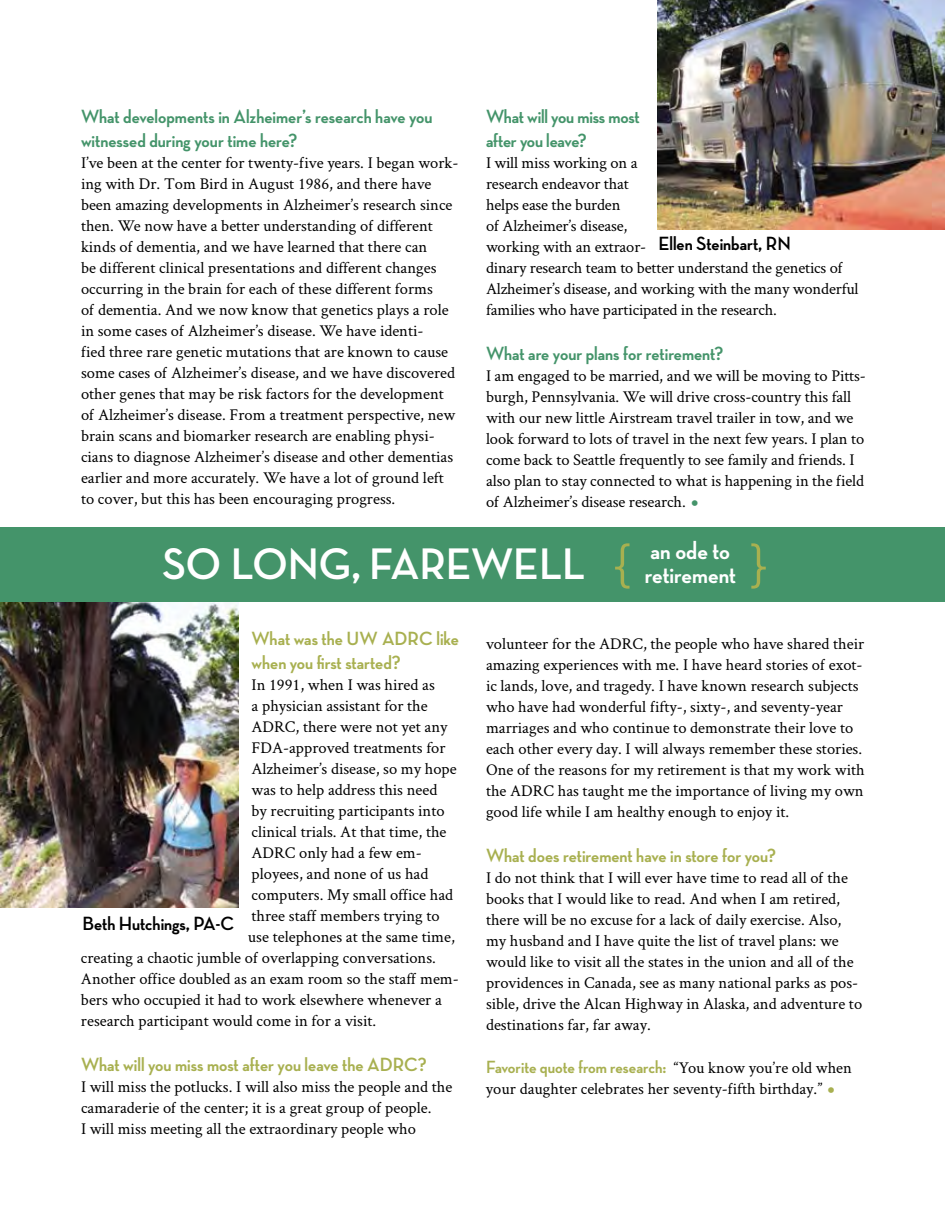
<style>
.page{position:relative;width:945px;height:1215px;background:#fff}
.page>*{position:absolute;margin:0;border:0;box-sizing:border-box;transform-origin:0 0}
.t1{font:500 54px "Neutraface Display";color:#a8b050}
.t2{font:700 45px "Neutraface Display";color:#fff}
.t3{font:700 25.5px/24px "Neutraface Display";color:#fff}
.t4{font:700 19.5px/24px "Neutraface Display";color:#44946a}
.t5{font:700 19.5px/24px "Neutraface Display";color:#a8b050}
.t6{font:700 19.5px "Neutraface Display";color:#000}
.t7{font:700 18px "Neutraface Display";color:#a8b050}
.t8{font:16.5px/21px "Crimson";color:#000}
.s1{font-size:27px;color:#44946a}
.s2{font-family:"Crimson";font-weight:400;font-size:16.5px;color:#000}
.s3{font-size:27px;color:#a8b050}
</style>
<div class="page">
<img style="left:0;top:602px;width:238px;height:306px">
<img style="left:657px;top:0;width:288px;height:230px">
<div style="left:0;top:528px;width:945px;height:74px;background:#44946a"></div>
<p class="t4" style="left:81px;top:105px;width:353px">What developments in Alzheimer’s research have you witnessed during your time here?</p>
<p class="t8" style="left:81px;top:152px;width:379px">I’ve been at the center for twenty-five years. I began work&shy;ing with Dr. Tom Bird in August 1986, and there have been amazing developments in Alzheimer’s research since then. We now have a better understanding of different kinds of dementia, and we have learned that there can<br>be different clinical presentations and different changes occurring in the brain for each of these different forms<br>of dementia. And we now know that genetics plays a role in some cases of Alzheimer’s disease. We have identi-<br>fied three rare genetic mutations that are known to cause some cases of Alzheimer’s disease, and we have discovered other genes that may be risk factors for the development of Alzheimer’s disease. From a treatment perspective, new brain scans and biomarker research are enabling physi&shy;cians to diagnose Alzheimer’s disease and other dementias earlier and more accurately. We have a lot of ground left to cover, but this has been encouraging progress.</p>
<p class="t4" style="left:486px;top:105px;width:155px">What will you miss most after you leave?</p>
<p class="t8" style="left:486px;top:152px;width:374px">I will miss working on a<br>research endeavor that<br>helps ease the burden<br>of Alzheimer’s disease,<br>working with an extraor-<br>dinary research team to better understand the genetics of Alzheimer’s disease, and working with the many wonderful families who have participated in the research.</p>
<p class="t4" style="left:486px;top:342px;width:239px">What are your plans for retirement?</p>
<p class="t8" style="left:486px;top:365px;width:382px">I am engaged to be married, and we will be moving to Pitts&shy;burgh, Pennsylvania. We will drive cross-country this fall with our new little Airstream travel trailer in tow, and we look forward to lots of travel in the next few years. I plan to come back to Seattle frequently to see family and friends. I also plan to stay connected to what is happening in the field of Alzheimer’s disease research. <span class="s1">•</span></p>
<p class="t6" style="left:658px;top:232px;width:134px">Ellen Steinbart, RN</p>
<h2 class="t2" style="left:162px;top:539px;width:425px">SO LONG, FAREWELL</h2>
<h3 class="t3" style="left:645px;top:539px;width:93px">an ode to retirement</h3>
<h1 class="t1" style="left:614px;top:534px;width:19px">{</h1>
<h1 class="t1" style="left:749px;top:534px;width:19px">}</h1>
<p class="t5" style="left:252px;top:627px;width:209px">What was the UW ADRC like when you first started?</p>
<p class="t8" style="left:252px;top:674px;width:185px">In 1991, when I was hired as</p>
<p class="t8" style="left:252px;top:695px;width:178px">a physician assistant for the</p>
<p class="t8" style="left:252px;top:716px;width:197px">ADRC, there were not yet any</p>
<p class="t8" style="left:252px;top:737px;width:196px">FDA-approved treatments for</p>
<p class="t8" style="left:252px;top:758px;width:207px">Alzheimer’s disease, so my hope</p>
<p class="t8" style="left:252px;top:779px;width:187px">was to help address this need</p>
<p class="t8" style="left:252px;top:800px;width:195px">by recruiting participants into</p>
<p class="t8" style="left:252px;top:821px;width:196px">clinical trials. At that time, the</p>
<p class="t8" style="left:252px;top:842px;width:172px">ADRC only had a few em-</p>
<p class="t8" style="left:252px;top:863px;width:178px">ployees, and none of us had</p>
<p class="t8" style="left:252px;top:884px;width:203px">computers. My small office had</p>
<p class="t8" style="left:252px;top:905px;width:190px">three staff members trying to</p>
<p class="t8" style="left:248px;top:926px;width:208px">use telephones at the same time,</p>
<p class="t8" style="left:81px;top:947px;width:356px">creating a chaotic jumble of overlapping conversations.</p>
<p class="t8" style="left:81px;top:968px;width:379px">Another office doubled as an exam room so the staff mem-</p>
<p class="t8" style="left:81px;top:989px;width:362px">bers who occupied it had to work elsewhere whenever a</p>
<p class="t8" style="left:81px;top:1010px;width:297px">research participant would come in for a visit.</p>
<p class="t5" style="left:81px;top:1053px;width:347px">What will you miss most after you leave the ADRC?</p>
<p class="t8" style="left:81px;top:1076px;width:373px">I will miss the potlucks. I will also miss the people and the camaraderie of the center; it is a great group of people.<br>I will miss meeting all the extraordinary people who</p>
<p class="t6" style="left:83px;top:913px;width:153px">Beth Hutchings, PA-C</p>
<p class="t8" style="left:486px;top:633px;width:380px">volunteer for the ADRC, the people who have shared their amazing experiences with me. I have heard stories of exot&shy;ic lands, love, and tragedy. I have known research subjects who have had wonderful fifty-, sixty-, and seventy-year marriages and who continue to demonstrate their love to each other every day. I will always remember these stories.<br>One of the reasons for my retirement is that my work with the ADRC has taught me the importance of living my own good life while I am healthy enough to enjoy it.</p>
<p class="t5" style="left:486px;top:844px;width:291px">What does retirement have in store for you?</p>
<p class="t8" style="left:486px;top:867px;width:378px">I do not think that I will ever have time to read all of the books that I would like to read. And when I am retired, there will be no excuse for a lack of daily exercise. Also, my husband and I have quite the list of travel plans: we would like to visit all the states in the union and all of the providences in Canada, see as many national parks as pos&shy;sible, drive the Alcan Highway in Alaska, and adventure to destinations far, far away.</p>
<p class="t7" style="left:486px;top:1057px;width:367px">Favorite quote from research: <span class="s2">“You know you’re old when</span></p>
<p class="t8" style="left:486px;top:1078px;width:352px">your daughter celebrates her seventy-fifth birthday.” <span class="s3">•</span></p>
</div>
